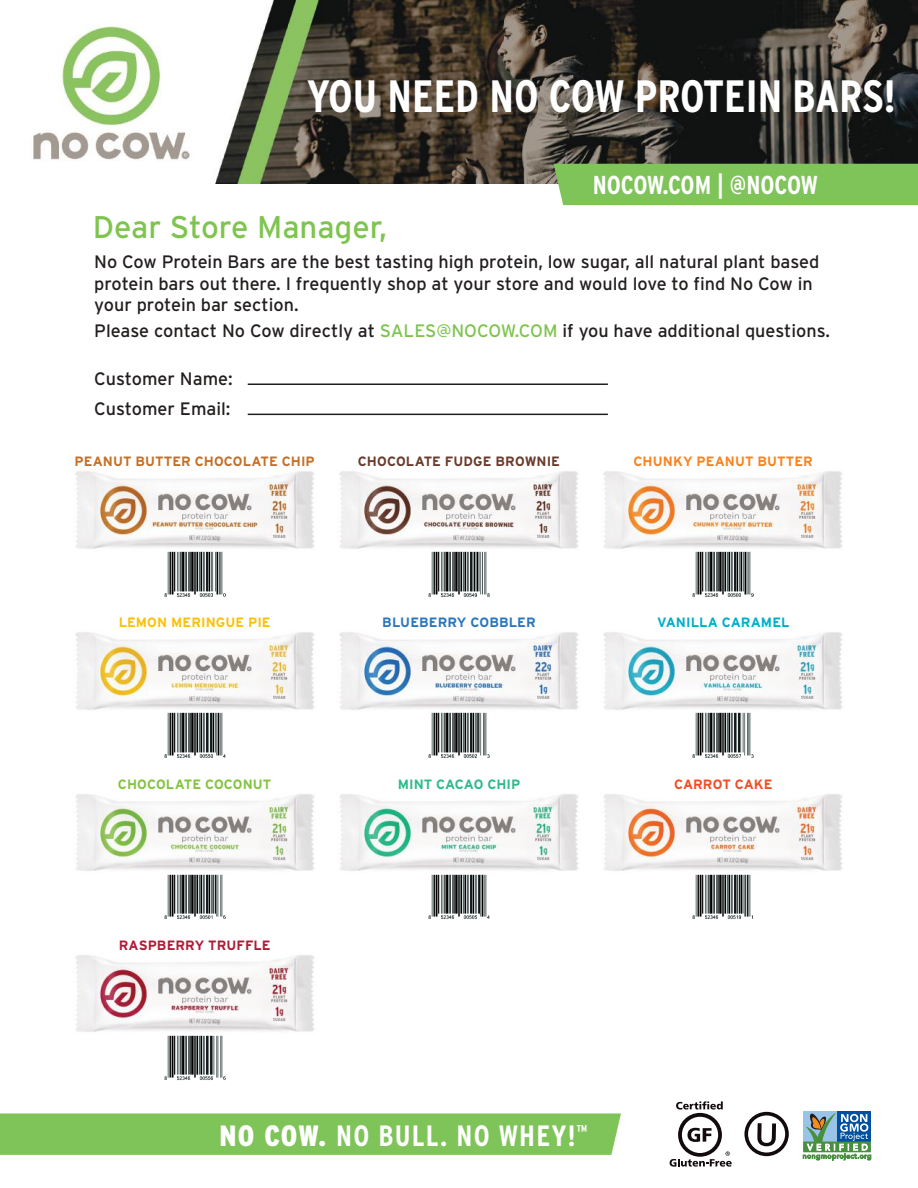
<style>
.page{position:relative;width:918px;height:1188px;background:#fff}
.page>*{position:absolute;margin:0;border:0;box-sizing:border-box;transform-origin:0 0}
.t1{font:700 45.3px "Interstate Condensed";color:#fff}
.t2{font:31.35px "Interstate";color:#7ec44f}
.t3{font:700 29.4px "Interstate Condensed";letter-spacing:.04em;color:#fff}
.t4{font:700 25.95px "Interstate Condensed";letter-spacing:-.005em;color:#fff}
.t5{font:18px/21.6px "Interstate";color:#241f1f}
.t6{font:700 13.5px "Interstate";color:#c56f26}
.t7{font:700 13.5px "Interstate";letter-spacing:.005em;color:#693b2d}
.t8{font:700 13.5px "Interstate";letter-spacing:.005em;color:#f8831e}
.t9{font:700 13.5px "Interstate";letter-spacing:.005em;color:#ae1c37}
.t10{font:700 13.5px "Interstate";letter-spacing:.005em;color:#84c43f}
.t11{font:700 13.5px "Interstate";letter-spacing:.005em;color:#fac10a}
.t12{font:700 13.5px "Interstate";letter-spacing:.005em;color:#2a76bc}
.t13{font:700 13.5px "Interstate";color:#00aeca}
.t14{font:700 13.5px "Interstate";color:#2dbb89}
.t15{font:700 13.5px "Interstate";color:#f34c24}
.s1{color:#7ec44f}
.s2{font-weight:900}
</style>
<div class="page">
<img style="left:33px;top:0;width:885px;height:184px">
<img style="left:603px;top:794px;width:240px;height:77px">
<img style="left:75px;top:794px;width:240px;height:77px">
<img style="left:75px;top:955px;width:240px;height:77px">
<img style="left:339px;top:794px;width:240px;height:77px">
<img style="left:603px;top:632px;width:240px;height:78px">
<img style="left:75px;top:632px;width:240px;height:78px">
<img style="left:339px;top:632px;width:240px;height:78px">
<img style="left:603px;top:471px;width:240px;height:78px">
<img style="left:75px;top:471px;width:240px;height:78px">
<img style="left:339px;top:471px;width:240px;height:78px">
<img style="left:164px;top:551px;width:62px;height:46px">
<img style="left:692px;top:712px;width:62px;height:46px">
<img style="left:164px;top:712px;width:62px;height:46px">
<img style="left:428px;top:712px;width:62px;height:46px">
<img style="left:428px;top:551px;width:62px;height:46px">
<img style="left:164px;top:1035px;width:62px;height:46px">
<img style="left:428px;top:874px;width:62px;height:46px">
<img style="left:692px;top:551px;width:62px;height:46px">
<img style="left:164px;top:874px;width:62px;height:46px">
<img style="left:692px;top:874px;width:61px;height:46px">
<div style="left:554px;top:164px;width:364px;height:41px;background:#7ec458"></div>
<div style="left:0;top:1113px;width:621px;height:42px;background:#7ec458"></div>
<svg style="left:744px;top:1112px;width:45px;height:44px"></svg>
<svg style="left:670px;top:1101px;width:62px;height:66px"></svg>
<div style="left:803px;top:1111px;width:34px;height:31px;background:#9ac3e8"></div>
<div style="left:837px;top:1111px;width:34px;height:31px;background:#00509f"></div>
<svg style="left:803px;top:1113px;width:68px;height:48px"></svg>
<hr style="left:248px;top:383px;width:360px;height:2px;background:#241f1f">
<hr style="left:248px;top:414px;width:360px;height:1px;background:#241f1f">
<h1 class="t1" style="left:307px;top:71px;width:590px">YOU NEED NO COW PROTEIN BARS!</h1>
<h2 class="t2" style="left:93px;top:209px;width:296px">Dear Store Manager,</h2>
<h3 class="t4" style="left:593px;top:170px;width:227px">NOCOW.COM | @NOCOW</h3>
<p class="t5" style="left:94px;top:251px;width:727px">No Cow Protein Bars are the best tasting high protein, low sugar, all natural plant based protein bars out there. I frequently shop at your store and would love to find No Cow in your protein bar section.</p>
<p class="t5" style="left:94px;top:320px;width:737px">Please contact No Cow directly at <span class="s1">SALES@NOCOW.COM</span> if you have additional questions.</p>
<p class="t5" style="left:94px;top:363px;width:140px;line-height:30.2px">Customer Name:<br>Customer Email:</p>
<p class="t6" style="left:75px;top:454px;width:242px">PEANUT BUTTER CHOCOLATE CHIP</p>
<p class="t7" style="left:358px;top:454px;width:204px">CHOCOLATE FUDGE BROWNIE</p>
<p class="t8" style="left:634px;top:454px;width:181px">CHUNKY PEANUT BUTTER</p>
<p class="t11" style="left:119px;top:615px;width:154px">LEMON MERINGUE PIE</p>
<p class="t12" style="left:382px;top:615px;width:155px">BLUEBERRY COBBLER</p>
<p class="t13" style="left:657px;top:615px;width:134px">VANILLA CARAMEL</p>
<p class="t10" style="left:118px;top:776px;width:155px">CHOCOLATE COCONUT</p>
<p class="t14" style="left:398px;top:776px;width:124px">MINT CACAO CHIP</p>
<p class="t15" style="left:674px;top:776px;width:100px">CARROT CAKE</p>
<p class="t9" style="left:119px;top:937px;width:153px">RASPBERRY TRUFFLE</p>
<h3 class="t3" style="left:220px;top:1119px;width:369px"><span class="s2">NO COW.</span> NO BULL. NO WHEY!<sup>™</sup></h3>
</div>
